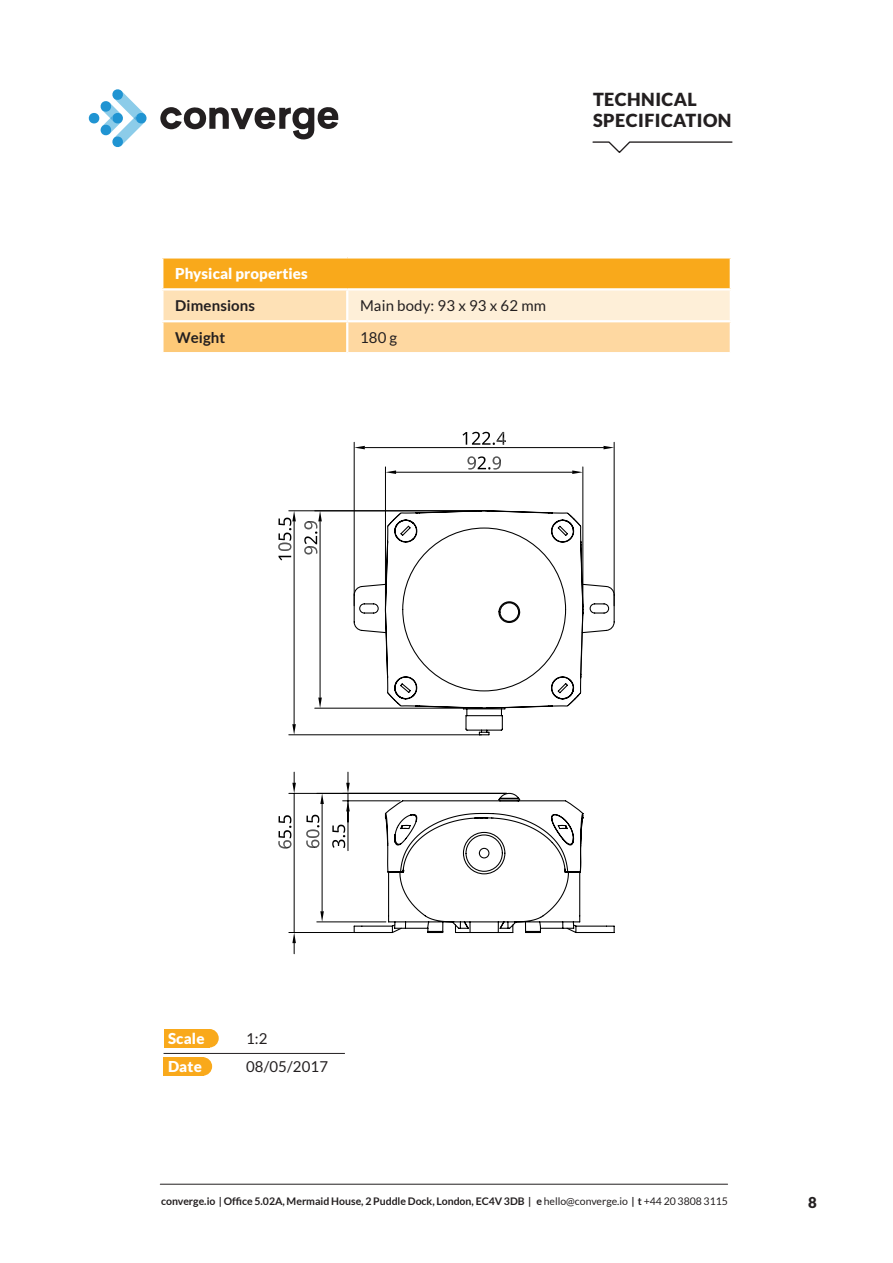
<style>
.page{position:relative;width:893px;height:1263px;background:#fff}
.page>*{position:absolute;margin:0;border:0;box-sizing:border-box;transform-origin:0 0}
.Section_1{font:900 18px/21.6px "Lato";letter-spacing:.025em;color:#231f20}
.body_copy_1{font:15px "Lato";letter-spacing:.01em;color:#231f20}
.Subhead_1{font:900 15px "Lato";letter-spacing:.005em;color:#fff}
.body_copy_1-2{font:700 15px "Lato";letter-spacing:.01em;color:#231f20}
.body_copy_1-3{font:900 15px "Lato";letter-spacing:.01em;color:#fff}
.t1{font:900 15px "Lato";color:#231f20}
.t2{font:700 10.5px "Lato";color:#231f20}
.s1{font-weight:400}
</style>
<div class="page">
<hr style="left:160px;top:1184px;width:568px;height:1px;background:#231f20">
<svg style="left:160px;top:107px;width:178px;height:32px"></svg>
<svg style="left:89px;top:89px;width:58px;height:58px"></svg>
<div style="left:162px;top:257px;width:569px;height:32px;background:#f9a91b"></div>
<div style="left:162px;top:289px;width:185px;height:32px;background:#fee1b6"></div>
<div style="left:347px;top:289px;width:384px;height:32px;background:#feefd8"></div>
<div style="left:162px;top:321px;width:185px;height:32px;background:#fdc978"></div>
<div style="left:347px;top:321px;width:384px;height:32px;background:#fed8a1"></div>
<hr style="left:161px;top:256px;width:186px;height:2px;background:#fff">
<hr style="left:161px;top:258px;width:2px;height:30px;background:#fff">
<hr style="left:347px;top:256px;width:385px;height:2px;background:#fff">
<hr style="left:161px;top:288px;width:186px;height:2px;background:#fff">
<hr style="left:161px;top:290px;width:3px;height:30px;background:#fff">
<hr style="left:347px;top:288px;width:385px;height:2px;background:#fff">
<hr style="left:161px;top:320px;width:186px;height:2px;background:#fff">
<hr style="left:347px;top:320px;width:385px;height:2px;background:#fff">
<hr style="left:161px;top:322px;width:3px;height:30px;background:#fff">
<hr style="left:161px;top:352px;width:186px;height:2px;background:#fff">
<hr style="left:730px;top:258px;width:2px;height:30px;background:#fff">
<hr style="left:346px;top:290px;width:2px;height:30px;background:#fff">
<hr style="left:730px;top:290px;width:2px;height:30px;background:#fff">
<hr style="left:346px;top:322px;width:2px;height:30px;background:#fff">
<hr style="left:730px;top:322px;width:2px;height:30px;background:#fff">
<hr style="left:347px;top:352px;width:385px;height:2px;background:#fff">
<div style="left:164px;top:1029px;width:45px;height:18px;background:#f9a91b"></div>
<div style="left:164px;top:1057px;width:40px;height:19px;background:#f9a91b"></div>
<hr style="left:164px;top:1053px;width:181px;height:1px;background:#231f20">
<svg style="left:209px;top:1029px;width:10px;height:18px"></svg>
<svg style="left:204px;top:1057px;width:8px;height:19px"></svg>
<svg style="left:592px;top:141px;width:141px;height:12px"></svg>
<svg style="left:353px;top:510px;width:262px;height:424px"></svg>
<svg style="left:353px;top:512px;width:262px;height:224px"></svg>
<hr style="left:289px;top:510px;width:190px;height:1px;background:#000">
<hr style="left:289px;top:734px;width:192px;height:1px;background:#000">
<hr style="left:294px;top:521px;width:1px;height:203px;background:#000">
<svg style="left:292px;top:724px;width:4px;height:11px"></svg>
<svg style="left:278px;top:511px;width:18px;height:49px"></svg>
<hr style="left:317px;top:921px;width:69px;height:1px;background:#000">
<hr style="left:322px;top:804px;width:1px;height:107px;background:#000">
<svg style="left:320px;top:794px;width:4px;height:10px"></svg>
<svg style="left:320px;top:911px;width:4px;height:11px"></svg>
<svg style="left:306px;top:815px;width:13px;height:33px"></svg>
<hr style="left:289px;top:793px;width:218px;height:1px;background:#000">
<hr style="left:289px;top:932px;width:65px;height:1px;background:#000">
<hr style="left:294px;top:793px;width:1px;height:139px;background:#000">
<svg style="left:292px;top:772px;width:4px;height:21px"></svg>
<svg style="left:292px;top:933px;width:4px;height:21px"></svg>
<svg style="left:278px;top:815px;width:13px;height:34px"></svg>
<hr style="left:343px;top:800px;width:57px;height:1px;background:#000">
<hr style="left:348px;top:801px;width:1px;height:50px;background:#000">
<svg style="left:332px;top:772px;width:18px;height:76px"></svg>
<hr style="left:385px;top:467px;width:1px;height:140px;background:#000">
<hr style="left:583px;top:467px;width:1px;height:140px;background:#000">
<hr style="left:396px;top:472px;width:176px;height:1px;background:#000">
<svg style="left:386px;top:470px;width:10px;height:4px"></svg>
<svg style="left:572px;top:470px;width:11px;height:4px"></svg>
<svg style="left:467px;top:456px;width:34px;height:14px"></svg>
<hr style="left:354px;top:442px;width:1px;height:164px;background:#000">
<hr style="left:614px;top:442px;width:1px;height:164px;background:#000">
<hr style="left:365px;top:447px;width:238px;height:1px;background:#000">
<svg style="left:354px;top:446px;width:11px;height:3px"></svg>
<svg style="left:603px;top:446px;width:11px;height:3px"></svg>
<svg style="left:462px;top:432px;width:44px;height:13px"></svg>
<hr style="left:315px;top:708px;width:165px;height:1px;background:#000">
<hr style="left:320px;top:521px;width:1px;height:176px;background:#000">
<svg style="left:318px;top:697px;width:4px;height:11px"></svg>
<svg style="left:304px;top:511px;width:18px;height:43px"></svg>
<p class="Section_1" style="left:593px;top:88px;width:140px">TECHNICAL<br>SPECIFICATION</p>
<p class="Subhead_1" style="left:175px;top:265px;width:134px">Physical properties</p>
<p class="body_copy_1-2" style="left:175px;top:297px;width:81px">Dimensions</p>
<p class="body_copy_1" style="left:360px;top:298px;width:188px">Main body: 93 x 93 x 62 mm</p>
<p class="body_copy_1-2" style="left:175px;top:329px;width:52px">Weight</p>
<p class="body_copy_1" style="left:360px;top:329px;width:39px">180 g</p>
<p class="body_copy_1-3" style="left:168px;top:1029px;width:38px">Scale</p>
<p class="body_copy_1" style="left:246px;top:1030px;width:23px">1:2</p>
<p class="body_copy_1-3" style="left:168px;top:1057px;width:35px">Date</p>
<p class="body_copy_1" style="left:246px;top:1058px;width:84px">08/05/2017</p>
<p class="t2" style="left:161px;top:1195px;width:568px">converge.io | Office 5.02A, Mermaid House, 2 Puddle Dock, London, EC4V 3DB | e <span class="s1">hello@converge.io</span> | t <span class="s1">+44 20 3808 3115</span></p>
<h2 class="t1" style="left:808px;top:1194px;width:10px">8</h2>
</div>
